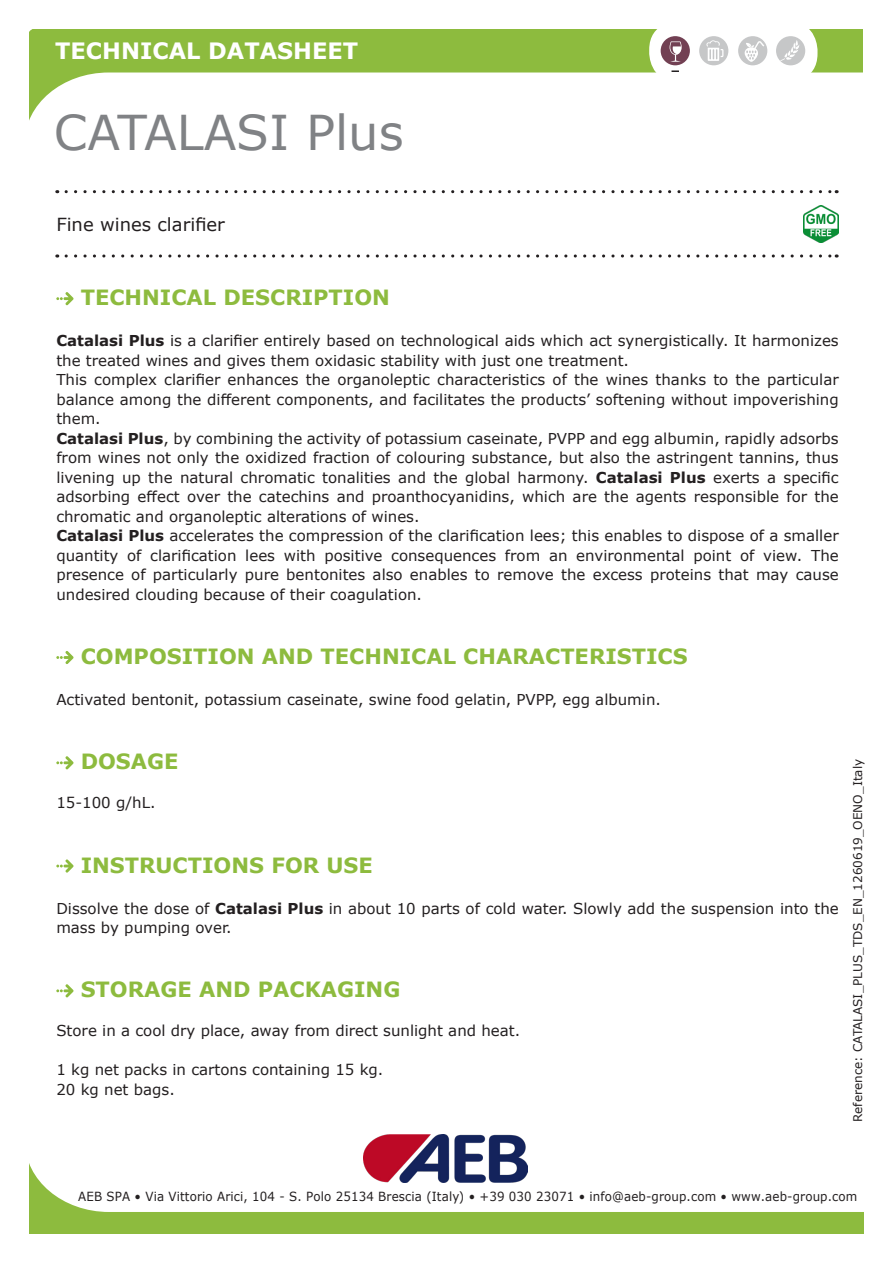
<style>
.page{position:relative;width:893px;height:1263px;background:#fff}
.page>*{position:absolute;margin:0;border:0;box-sizing:border-box;transform-origin:0 0}
.t1{font:48px "Verdana";color:#808285}
.t2{font:700 22.5px "Verdana";color:#fff}
.t3{font:700 21px "Verdana";color:#8dbb3e}
.t4{font:18px "Verdana";color:#231f20}
.t5{font:15px/19.5px "Verdana";color:#231f20;text-align:justify}
.t6{font:12.6px "Verdana";letter-spacing:.01em;color:#231f20;scale:.94 1}
.t7{font:12px "Verdana";color:#231f20}
.s1{font-weight:700}
</style>
<div class="page">
<svg style="left:66px;top:190px;width:771px;height:3px"></svg>
<svg style="left:66px;top:254px;width:771px;height:4px"></svg>
<svg style="left:29px;top:30px;width:834px;height:91px"></svg>
<svg style="left:649px;top:21px;width:167px;height:61px"></svg>
<div style="left:650px;top:22px;width:167px;height:60px;background:#fff;border-radius:28px"></div>
<svg style="left:671px;top:70px;width:8px;height:2px"></svg>
<div style="left:776px;top:36px;width:29px;height:29px;background:#c6c7c8;border-radius:50%"></div>
<svg style="left:780px;top:40px;width:20px;height:21px"></svg>
<div style="left:738px;top:36px;width:29px;height:29px;background:#c6c7c8;border-radius:50%"></div>
<div style="left:661px;top:36px;width:29px;height:29px;background:#724053;border-radius:50%"></div>
<div style="left:699px;top:36px;width:29px;height:29px;background:#c6c7c8;border-radius:50%"></div>
<svg style="left:706px;top:40px;width:17px;height:21px"></svg>
<svg style="left:670px;top:41px;width:12px;height:21px"></svg>
<svg style="left:745px;top:41px;width:19px;height:21px"></svg>
<svg style="left:29px;top:1163px;width:834px;height:70px"></svg>
<img style="left:363px;top:1134px;width:165px;height:48px">
<svg style="left:56px;top:292px;width:18px;height:13px"></svg>
<svg style="left:56px;top:651px;width:18px;height:13px"></svg>
<svg style="left:56px;top:756px;width:18px;height:13px"></svg>
<svg style="left:56px;top:859px;width:18px;height:13px"></svg>
<svg style="left:56px;top:984px;width:18px;height:13px"></svg>
<img style="left:803px;top:205px;width:36px;height:38px">
<h2 class="t2" style="left:55px;top:35px;width:304px">TECHNICAL DATASHEET</h2>
<p class="t1" style="left:54px;top:100px;width:351px">CATALASI Plus</p>
<p class="t4" style="left:56px;top:212px;width:170px">Fine wines clarifier</p>
<p class="t3" style="left:81px;top:283px;width:311px">TECHNICAL DESCRIPTION</p>
<p class="t5" style="left:56px;top:331px;width:784px"><span class="s1">Catalasi Plus</span> is a clarifier entirely based on technological aids which act synergistically. It harmonizes the treated wines and gives them oxidasic stability with just one treatment.</p>
<p class="t5" style="left:56px;top:370px;width:784px">This complex clarifier enhances the organoleptic characteristics of the wines thanks to the particular balance among the different components, and facilitates the products’ softening without impoverishing them.</p>
<p class="t5" style="left:56px;top:428px;width:784px"><span class="s1">Catalasi Plus</span>, by combining the activity of potassium caseinate, PVPP and egg albumin, rapidly adsorbs from wines not only the oxidized fraction of colouring substance, but also the astringent tannins, thus livening up the natural chromatic tonalities and the global harmony. <span class="s1">Catalasi Plus</span> exerts a specific adsorbing effect over the catechins and proanthocyanidins, which are the agents responsible for the chromatic and organoleptic alterations of wines.</p>
<p class="t5" style="left:56px;top:526px;width:784px"><span class="s1">Catalasi Plus</span> accelerates the compression of the clarification lees; this enables to dispose of a smaller quantity of clarification lees with positive consequences from an environmental point of view. The presence of particularly pure bentonites also enables to remove the excess proteins that may cause undesired clouding because of their coagulation.</p>
<p class="t3" style="left:81px;top:641px;width:608px">COMPOSITION AND TECHNICAL CHARACTERISTICS</p>
<p class="t5" style="left:56px;top:690px;width:606px">Activated bentonit, potassium caseinate, swine food gelatin, PVPP, egg albumin.</p>
<p class="t3" style="left:81px;top:747px;width:99px">DOSAGE</p>
<p class="t5" style="left:56px;top:793px;width:101px">15-100 g/hL.</p>
<p class="t3" style="left:81px;top:850px;width:294px">INSTRUCTIONS FOR USE</p>
<p class="t5" style="left:56px;top:898px;width:784px">Dissolve the dose of <span class="s1">Catalasi Plus</span> in about 10 parts of cold water. Slowly add the suspension into the mass by pumping over.</p>
<p class="t3" style="left:81px;top:975px;width:321px">STORAGE AND PACKAGING</p>
<p class="t5" style="left:56px;top:1021px;width:465px">Store in a cool dry place, away from direct sunlight and heat.</p>
<p class="t5" style="left:56px;top:1060px;width:329px">1 kg net packs in cartons containing 15 kg.</p>
<p class="t5" style="left:56px;top:1079px;width:120px">20 kg net bags.</p>
<p class="t7" style="left:850px;top:1122px;width:364px;rotate:-90deg">Reference: CATALASI_PLUS_TDS_EN_1260619_OENO_Italy</p>
<p class="t6" style="left:78px;top:1187px;width:830px">AEB SPA • Via Vittorio Arici, 104 - S. Polo 25134 Brescia (Italy) • +39 030 23071 • info@aeb-group.com • www.aeb-group.com</p>
</div>
